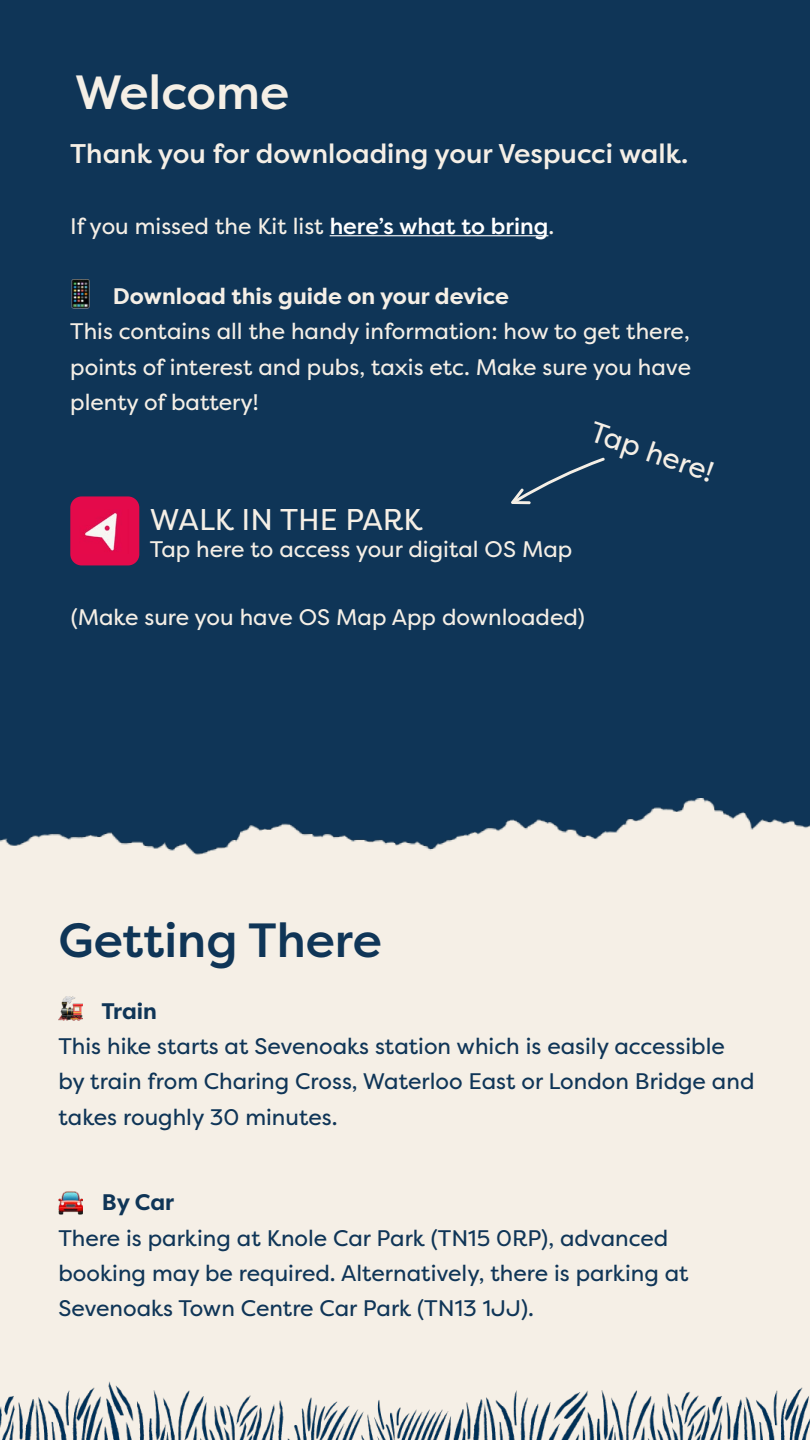
<style>
.page{position:relative;width:810px;height:1440px;background:#fff}
.page>*{position:absolute;margin:0;border:0;box-sizing:border-box;transform-origin:0 0}
.t1{font:500 47.92px "Filson Pro";color:#0f3557}
.t2{font:500 47.92px "Filson Pro";color:#f5efe6}
.t3{font:30px "Filson Pro";color:#f5efe6}
.t4{font:28.8px "Filson Pro";color:#f5efe6}
.t5{font:500 27px "Filson Pro";color:#f5efe6}
.t6{font:22.5px/35.2px "Filson Pro";color:#0f3557}
.t7{font:22.5px/35.2px "Filson Pro";color:#f5efe6;text-align:justify}
.t8{font:700 22.5px "Filson Pro";color:#f5efe6}
.t9{font:700 22.5px "Filson Pro";letter-spacing:-.005em;color:#0f3557}
.s1{font-weight:500;color:#fff}
</style>
<div class="page">
<div style="left:0;top:0;width:810px;height:1065px;background:#0f3557"></div>
<div style="left:0;top:916px;width:810px;height:524px;background:#f5efe6"></div>
<img style="left:0;top:799px;width:810px;height:117px">
<img style="left:0;top:1381px;width:810px;height:59px">
<hr style="left:330px;top:235px;width:218px;height:1px;background:#fff">
<img style="left:71px;top:279px;width:19px;height:30px">
<div style="left:70px;top:496px;width:69px;height:69px;background:#e40a4b;border-radius:11px"></div>
<img style="left:84px;top:512px;width:34px;height:39px">
<img style="left:58px;top:1191px;width:25px;height:23px">
<img style="left:59px;top:996px;width:24px;height:25px">
<svg style="left:511px;top:457px;width:94px;height:47px"></svg>
<h1 class="t2" style="left:75px;top:59px;width:216px">Welcome</h1>
<p class="t5" style="left:70px;top:135px;width:620px">Thank you for downloading your Vespucci walk.</p>
<p class="t7" style="left:70px;top:208px;width:485px">If you missed the Kit list <span class="s1">here’s what to bring</span>.</p>
<p class="t8" style="left:113px;top:282px;width:398px">Download this guide on your device</p>
<p class="t7" style="left:70px;top:313px;width:622px">This contains all the handy information: how to get there, points of interest and pubs, taxis etc. Make sure you have plenty of battery!</p>
<h2 class="t3" style="left:150px;top:500px;width:274px">WALK IN THE PARK</h2>
<p class="t7" style="left:150px;top:532px;width:424px">Tap here to access your digital OS Map</p>
<p class="t4" style="left:598px;top:413px;width:130px;rotate:19deg">Tap here!</p>
<p class="t7" style="left:71px;top:599px;width:516px">(Make sure you have OS Map App downloaded)</p>
<h1 class="t1" style="left:58px;top:907px;width:325px">Getting There</h1>
<p class="t9" style="left:101px;top:997px;width:57px">Train</p>
<p class="t6" style="left:58px;top:1028px;width:698px">This hike starts at Sevenoaks station which is easily accessible by train from Charing Cross, Waterloo East or London Bridge and takes roughly 30 minutes.</p>
<p class="t9" style="left:102px;top:1188px;width:74px">By Car</p>
<p class="t6" style="left:58px;top:1220px;width:632px">There is parking at Knole Car Park (TN15 0RP), advanced booking may be required. Alternatively, there is parking at<br>Sevenoaks Town Centre Car Park (TN13 1JJ).</p>
</div>
